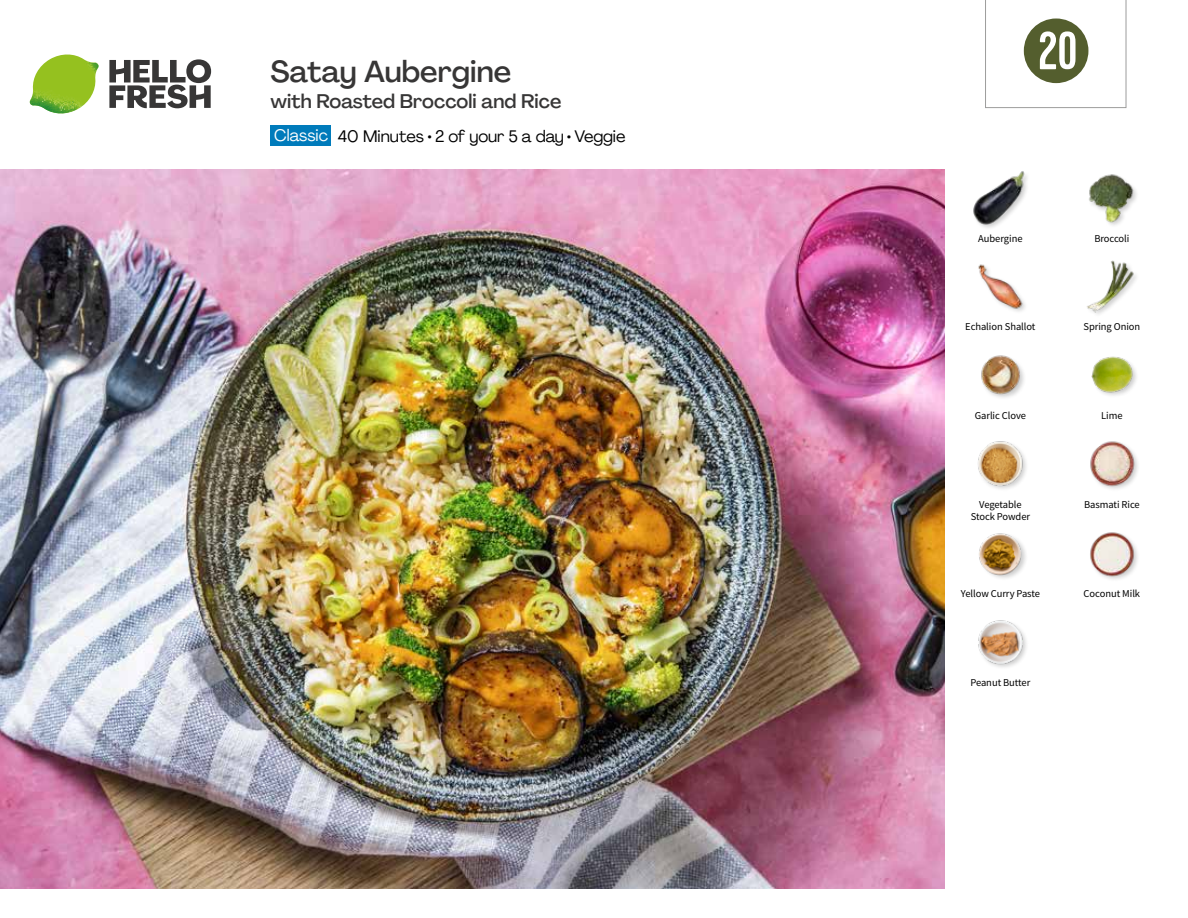
<style>
.page{position:relative;width:1188px;height:918px;background:#fff}
.page>*{position:absolute;margin:0;border:0;box-sizing:border-box;transform-origin:0 0}
.t1{font:54px "Kapra";color:#fff}
.t2{font:500 30px "Agrandir";color:#373636}
.t3{font:500 19.5px "Agrandir";color:#373636}
.t4{font:16.5px "Agrandir";letter-spacing:-.01em;color:#000}
.t5{font:16.5px "Agrandir";color:#fff}
.t6{font:10.5px "Source Sans Pro";letter-spacing:-.005em;color:#000}
</style>
<div class="page">
<svg style="left:109px;top:59px;width:102px;height:49px"></svg>
<img style="left:30px;top:55px;width:69px;height:59px">
<img style="left:0;top:170px;width:945px;height:718px">
<div style="left:271px;top:126px;width:60px;height:20px;background:#007bbb"></div>
<img style="left:979px;top:533px;width:47px;height:46px">
<img style="left:978px;top:620px;width:49px;height:48px">
<img style="left:1090px;top:532px;width:48px;height:48px">
<img style="left:981px;top:355px;width:43px;height:43px">
<img style="left:978px;top:441px;width:48px;height:48px">
<img style="left:1090px;top:441px;width:48px;height:48px">
<div style="left:1091px;top:356px;width:48px;height:42px;background:#000;opacity:.2"></div>
<img style="left:1091px;top:356px;width:43px;height:41px">
<div style="left:973px;top:170px;width:57px;height:60px;background:#000;opacity:.2"></div>
<img style="left:973px;top:170px;width:56px;height:56px">
<img style="left:978px;top:264px;width:47px;height:48px">
<img style="left:1087px;top:260px;width:49px;height:54px">
<img style="left:1089px;top:174px;width:48px;height:52px">
<svg style="left:985px;top:0;width:141px;height:108px"></svg>
<h2 class="t2" style="left:271px;top:53px;width:242px">Satay Aubergine</h2>
<h3 class="t3" style="left:271px;top:89px;width:292px">with Roasted Broccoli and Rice</h3>
<h3 class="t5" style="left:274px;top:125px;width:55px">Classic</h3>
<h3 class="t4" style="left:338px;top:126px;width:289px">40 Minutes • 2 of your 5 a day • Veggie</h3>
<h1 class="t1" style="left:1038px;top:19px;width:40px">20</h1>
<p class="t6" style="left:978px;top:231px;width:46px">Aubergine</p>
<p class="t6" style="left:1094px;top:231px;width:37px">Broccoli</p>
<p class="t6" style="left:965px;top:320px;width:72px">Echalion Shallot</p>
<p class="t6" style="left:1083px;top:320px;width:58px">Spring Onion</p>
<p class="t6" style="left:975px;top:409px;width:53px">Garlic Clove</p>
<p class="t6" style="left:1101px;top:409px;width:23px">Lime</p>
<p class="t6" style="left:979px;top:498px;width:44px">Vegetable</p>
<p class="t6" style="left:1084px;top:498px;width:57px">Basmati Rice</p>
<p class="t6" style="left:971px;top:510px;width:61px">Stock Powder</p>
<p class="t6" style="left:961px;top:587px;width:81px">Yellow Curry Paste</p>
<p class="t6" style="left:1084px;top:587px;width:58px">Coconut Milk</p>
<p class="t6" style="left:970px;top:675px;width:61px">Peanut Butter</p>
</div>
